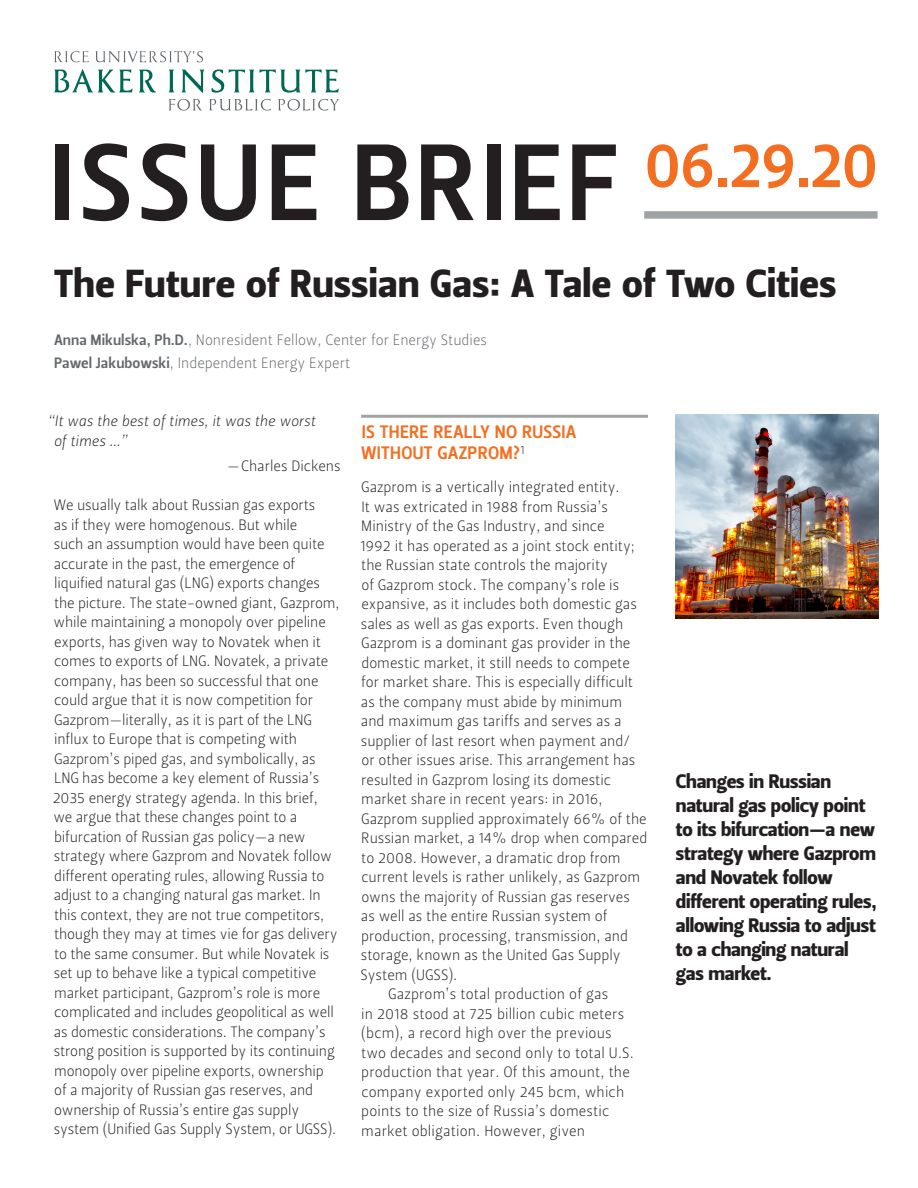
<style>
.page{position:relative;width:918px;height:1188px;background:#fff}
.page>*{position:absolute;margin:0;border:0;box-sizing:border-box;transform-origin:0 0}
.Body_text___Hanging{font:108px "Leitura Sans Grot 3";letter-spacing:.05em;color:#231f20}
.Body_text___Hanging-2{font:64.5px "Leitura Sans Grot 3";color:#f36e21;scale:.95 1}
.body_text{font:39px "Leitura Sans Grot 4";letter-spacing:.01em;color:#231f20}
.Paragraph_Style_2{font:19.5px/24px "Leitura Sans Grot 4";letter-spacing:-.01em;color:#231f20}
.section_heading{font:18px/21px "Leitura Sans Grot 3";letter-spacing:.015em;color:#f36e21}
.body_text-2{font:15px/19.5px "Leitura Sans Grot 1";letter-spacing:-.01em;color:#231f20}
.body_text-3{font:15px/19.5px "Leitura Sans Grot 1";letter-spacing:.01em;color:#231f20}
.body_text-4{font:15px "Leitura Sans Grot 1";color:#64696d}
.body_text-5{font:15px/19.5px "Leitura Sans Italic 1";color:#231f20}
.s1{font-family:"Leitura Sans Grot 3"}
</style>
<div class="page">
<svg style="left:54px;top:69px;width:79px;height:24px"></svg>
<svg style="left:139px;top:69px;width:17px;height:24px"></svg>
<svg style="left:169px;top:70px;width:5px;height:22px"></svg>
<svg style="left:181px;top:69px;width:23px;height:24px"></svg>
<svg style="left:211px;top:69px;width:128px;height:24px"></svg>
<svg style="left:54px;top:51px;width:35px;height:11px"></svg>
<svg style="left:96px;top:51px;width:107px;height:12px"></svg>
<svg style="left:169px;top:99px;width:33px;height:12px"></svg>
<svg style="left:209px;top:99px;width:62px;height:12px"></svg>
<svg style="left:278px;top:99px;width:61px;height:12px"></svg>
<hr style="left:361px;top:415px;width:287px;height:3px;background:#9fa3a6">
<div style="left:644px;top:211px;width:234px;height:8px;background:#9fa3a6"></div>
<img style="left:675px;top:415px;width:203px;height:203px">
<p class="Body_text___Hanging" style="left:50px;top:120px;width:569px">ISSUE BRIEF</p>
<p class="Body_text___Hanging-2" style="left:644px;top:127px;width:248px">06.29.20</p>
<p class="body_text" style="left:54px;top:261px;width:784px">The Future of Russian Gas: A Tale of Two Cities</p>
<p class="body_text-4" style="left:54px;top:331px;width:435px"><span class="s1">Anna Mikulska, Ph.D.</span>, Nonresident Fellow, Center for Energy Studies</p>
<p class="body_text-4" style="left:54px;top:354px;width:298px"><span class="s1">Pawel Jakubowski</span>, Independent Energy Expert</p>
<p class="body_text-5" style="left:54px;top:412px;width:263px;text-indent:-6px">“It was the best of times, it was the worst of times …”</p>
<p class="body_text-2" style="left:227px;top:456px;width:115px">—Charles Dickens</p>
<p class="body_text-2" style="left:53px;top:495px;width:288px">We usually talk about Russian gas exports<br>as if they were homogenous. But while<br>such an assumption would have been quite accurate in the past, the emergence of liquified natural gas (LNG) exports changes the picture. The state-owned giant, Gazprom, while maintaining a monopoly over pipeline exports, has given way to Novatek when it comes to exports of LNG. Novatek, a private company, has been so successful that one could argue that it is now competition for Gazprom—literally, as it is part of the LNG influx to Europe that is competing with Gazprom’s piped gas, and symbolically, as LNG has become a key element of Russia’s 2035 energy strategy agenda. In this brief, we argue that these changes point to a bifurcation of Russian gas policy—a new strategy where Gazprom and Novatek follow different operating rules, allowing Russia to adjust to a changing natural gas market. In this context, they are not true competitors, though they may at times vie for gas delivery to the same consumer. But while Novatek is set up to behave like a typical competitive market participant, Gazprom’s role is more complicated and includes geopolitical as well as domestic considerations. The company’s strong position is supported by its continuing monopoly over pipeline exports, ownership<br>of a majority of Russian gas reserves, and ownership of Russia’s entire gas supply system (Unified Gas Supply System, or UGSS).</p>
<p class="section_heading" style="left:361px;top:422px;width:217px">IS THERE REALLY NO RUSSIA<br>WITHOUT GAZPROM?<sup>1</sup></p>
<p class="body_text-2" style="left:360px;top:477px;width:288px">Gazprom is a vertically integrated entity.<br>It was extricated in 1988 from Russia’s Ministry of the Gas Industry, and since<br>1992 it has operated as a joint stock entity; the Russian state controls the majority<br>of Gazprom stock. The company’s role is expansive, as it includes both domestic gas sales as well as gas exports. Even though Gazprom is a dominant gas provider in the domestic market, it still needs to compete for market share. This is especially difficult as the company must abide by minimum and maximum gas tariffs and serves as a supplier of last resort when payment and/<br>or other issues arise. This arrangement has resulted in Gazprom losing its domestic market share in recent years: in 2016, Gazprom supplied approximately 66% of the Russian market, a 14% drop when compared to 2008. However, a dramatic drop from current levels is rather unlikely, as Gazprom owns the majority of Russian gas reserves<br>as well as the entire Russian system of production, processing, transmission, and storage, known as the United Gas Supply System (UGSS).</p>
<p class="body_text-3" style="left:361px;top:984px;width:274px;text-indent:27px">Gazprom’s total production of gas<br>in 2018 stood at 725 billion cubic meters (bcm), a record high over the previous two decades and second only to total U.S. production that year. Of this amount, the company exported only 245 bcm, which points to the size of Russia’s domestic market obligation. However, given</p>
<p class="Paragraph_Style_2" style="left:676px;top:769px;width:202px">Changes in Russian natural gas policy point to its bifurcation—a new strategy where Gazprom and Novatek follow different operating rules, allowing Russia to adjust to a changing natural gas market.</p>
</div>
